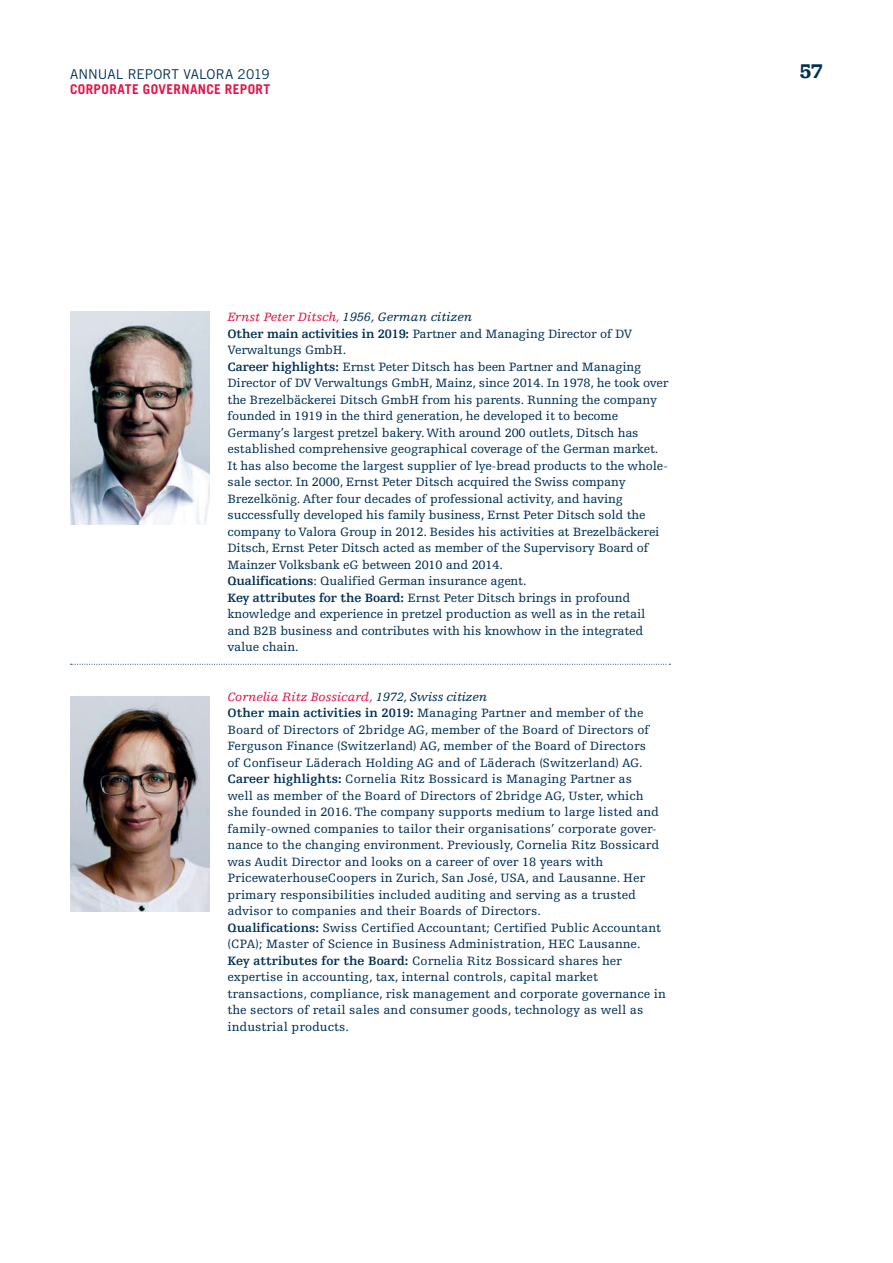
<style>
.page{position:relative;width:893px;height:1263px;background:#fff}
.page>*{position:absolute;margin:0;border:0;box-sizing:border-box;transform-origin:0 0}
.t1{font:900 21px "Egyptienne F";color:#003055}
.t2{font:700 13.5px "Trade Gothic";letter-spacing:.025em;color:#e41649}
.t3{font:13.5px "Trade Gothic";color:#003055}
.t4{font:12.75px/16.5px "Egyptienne F";letter-spacing:-.01em;color:#003055}
.s1{font-style:italic;color:#e41649}
.s2{font-style:italic}
.s3{font-weight:700}
</style>
<div class="page">
<img style="left:70px;top:311px;width:139px;height:213px">
<img style="left:70px;top:697px;width:139px;height:214px">
<svg style="left:71px;top:664px;width:599px;height:1px"></svg>
<p class="t3" style="left:70px;top:66px;width:201px">ANNUAL REPORT VALORA 2019</p>
<h1 class="t1" style="left:800px;top:60px;width:25px">57</h1>
<p class="t2" style="left:70px;top:80px;width:202px">CORPORATE GOVERNANCE REPORT</p>
<p class="t4" style="left:227px;top:309px;width:443px"><span class="s1">Ernst Peter Ditsch,</span> <span class="s2">1956, German citizen<br></span><span class="s3">Other main activities in 2019:</span> Partner and Managing Director of DV Verwaltungs GmbH.<br><span class="s3">Career highlights:</span> Ernst Peter Ditsch has been Partner and Managing Director of DV Verwaltungs GmbH, Mainz, since 2014. In 1978, he took over the Brezelbäckerei Ditsch GmbH from his parents. Running the company founded in 1919 in the third generation, he developed it to become Germany’s largest pretzel bakery. With around 200 outlets, Ditsch has established comprehensive geographical coverage of the German market.<br>It has also become the largest supplier of lye-bread products to the whole&shy;sale sector. In 2000, Ernst Peter Ditsch acquired the Swiss company Brezelkönig. After four decades of professional activity, and having successfully developed his family business, Ernst Peter Ditsch sold the company to Valora Group in 2012. Besides his activities at Brezelbäckerei Ditsch, Ernst Peter Ditsch acted as member of the Supervisory Board of Mainzer Volksbank eG between 2010 and 2014.<br><span class="s3">Qualifications</span>: Qualified German insurance agent.<br><span class="s3">Key attributes for the Board:</span> Ernst Peter Ditsch brings in profound knowledge and experience in pretzel production as well as in the retail and B2B business and contributes with his knowhow in the integrated value chain.</p>
<p class="t4" style="left:227px;top:688px;width:440px"><span class="s1">Cornelia Ritz Bossicard,</span> <span class="s2">1972, Swiss citizen<br></span><span class="s3">Other main activities in 2019:</span> Managing Partner and member of the Board of Directors of 2bridge AG, member of the Board of Directors of Ferguson Finance (Switzerland) AG, member of the Board of Directors<br>of Confiseur Läderach Holding AG and of Läderach (Switzerland) AG.<br><span class="s3">Career highlights:</span> Cornelia Ritz Bossicard is Managing Partner as<br>well as member of the Board of Directors of 2bridge AG, Uster, which she founded in 2016. The company supports medium to large listed and family-owned companies to tailor their organisations’ corporate gover&shy;nance to the changing environment. Previously, Cornelia Ritz Bossicard was Audit Director and looks on a career of over 18 years with PricewaterhouseCoopers in Zurich, San José, USA, and Lausanne. Her primary responsibilities included auditing and serving as a trusted advisor to companies and their Boards of Directors.<br><span class="s3">Qualifications:</span> Swiss Certified Accountant; Certified Public Accountant (CPA); Master of Science in Business Administration, HEC Lausanne.<br><span class="s3">Key attributes for the Board:</span> Cornelia Ritz Bossicard shares her expertise in accounting, tax, internal controls, capital market transactions, compliance, risk management and corporate governance in the sectors of retail sales and consumer goods, technology as well as industrial products.</p>
</div>
